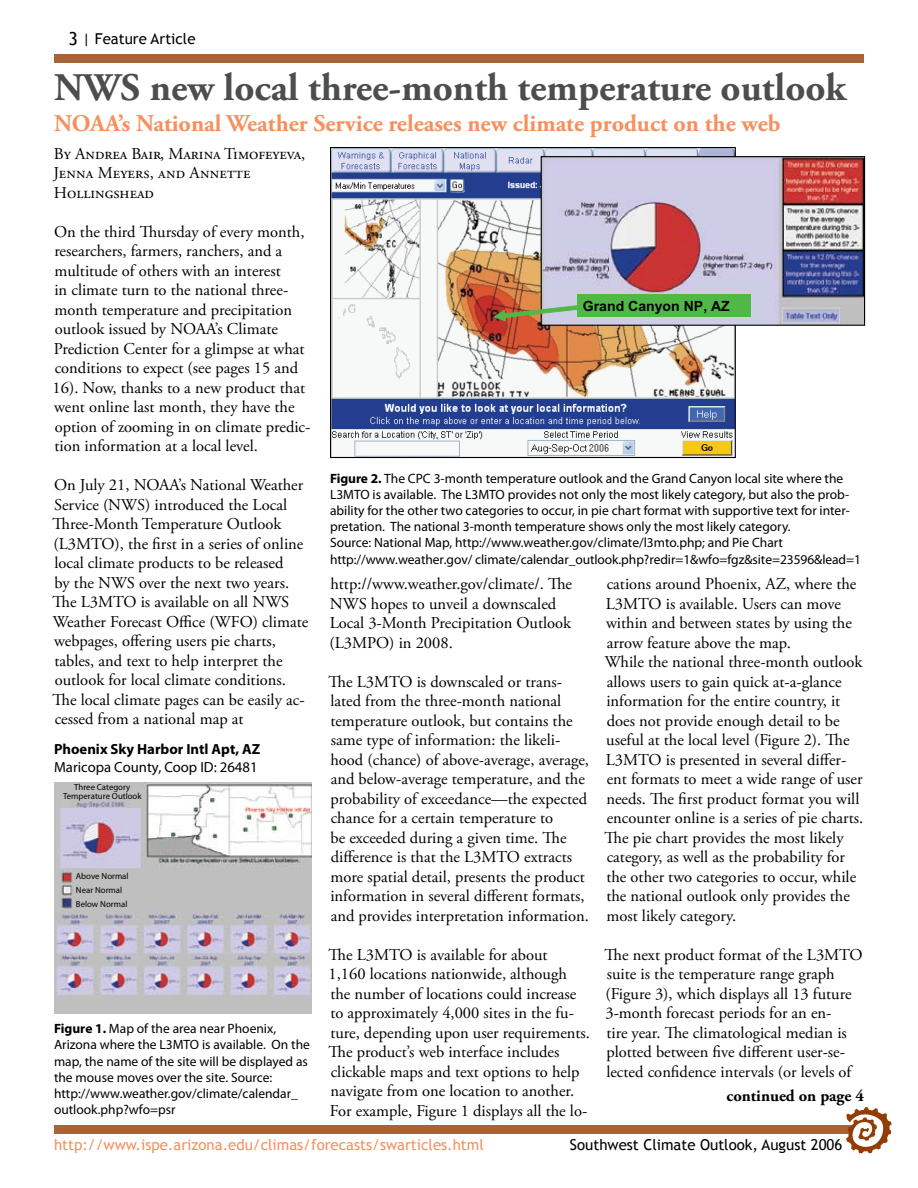
<style>
.page{position:relative;width:918px;height:1188px;background:#fff}
.page>*{position:absolute;margin:0;border:0;box-sizing:border-box;transform-origin:0 0}
.t1{font:700 39px "Adobe Garamond Pro";color:#4c4d4f}
.t2{font:700 24px "Adobe Garamond Pro";color:#f6905d}
.t3{font:16.5px/19.5px "Adobe Garamond Pro";color:#000}
.t4{font:700 16.5px "Adobe Garamond Pro";color:#000}
.t5{font:15px "Trebuchet MS";color:#f6905d}
.t6{font:15px "Trebuchet MS";color:#000}
.t7{font:14.7px "Myriad Pro";color:#000}
.t8{font:700 14.7px "Myriad Pro";color:#000}
.t9{font:700 14.1px "Arial";color:#000}
.t10{font:13.5px/16.2px "Myriad Pro";color:#000}
.t11{font:8.85px/13.6px "Myriad Pro";color:#000;text-align:center}
.s1{font-weight:700}
</style>
<div class="page">
<div style="left:55px;top:1126px;width:808px;height:7px;background:#a86338"></div>
<div style="left:54px;top:1125px;width:810px;height:9px;border:2px solid #a86338"></div>
<svg style="left:846px;top:1107px;width:46px;height:46px"></svg>
<div style="left:55px;top:55px;width:808px;height:7px;background:#a86338"></div>
<div style="left:54px;top:54px;width:810px;height:9px;border:2px solid #a86338"></div>
<img style="left:54px;top:782px;width:258px;height:231px">
<img style="left:332px;top:149px;width:402px;height:307px">
<img style="left:543px;top:158px;width:320px;height:166px">
<div style="left:541px;top:156px;width:324px;height:170px;border:1px solid #000"></div>
<div style="left:577px;top:294px;width:174px;height:23px;background:#51b848"></div>
<svg style="left:494px;top:306px;width:84px;height:15px"></svg>
<p class="t6" style="left:82px;top:30px;width:115px">| Feature Article</p>
<h1 class="t1" style="left:54px;top:65px;width:794px">NWS new local three-month temperature outlook</h1>
<h2 class="t2" style="left:54px;top:110px;width:728px">NOAA’s National Weather Service releases new climate product on the web</h2>
<p class="t3" style="left:53px;top:145px;width:254px">By Andrea Bair, Marina Timofeyeva,<br>Jenna Meyers, and Annette<br>Hollingshead</p>
<p class="t3" style="left:53px;top:223px;width:259px">On the third Thursday of every month, researchers, farmers, ranchers, and a multitude of others with an interest<br>in climate turn to the national three&shy;month temperature and precipitation outlook issued by NOAA’s Climate Prediction Center for a glimpse at what conditions to expect (see pages 15 and 16). Now, thanks to a new product that went online last month, they have the option of zooming in on climate predic&shy;tion information at a local level.</p>
<p class="t3" style="left:52px;top:476px;width:257px">On July 21, NOAA’s National Weather Service (NWS) introduced the Local Three-Month Temperature Outlook (L3MTO), the first in a series of online local climate products to be released<br>by the NWS over the next two years.<br>The L3MTO is available on all NWS Weather Forecast Office (WFO) climate webpages, offering users pie charts, tables, and text to help interpret the outlook for local climate conditions.<br>The local climate pages can be easily ac&shy;cessed from a national map at</p>
<p class="t8" style="left:54px;top:740px;width:208px">Phoenix Sky Harbor Intl Apt, AZ</p>
<p class="t7" style="left:54px;top:758px;width:205px">Maricopa County, Coop ID: 26481</p>
<p class="t11" style="left:63px;top:782px;width:80px;line-height:9.8px">Three Category<br>Temperature Outlook</p>
<p class="t11" style="left:76px;top:869px;width:54px;text-align:left">Above Normal<br>Near Normal<br>Below Normal</p>
<p class="t10" style="left:54px;top:1020px;width:257px"><span class="s1">Figure 1.</span> Map of the area near Phoenix, Arizona where the L3MTO is available. On the map, the name of the site will be displayed as the mouse moves over the site. Source: http://www.weather.gov/climate/calendar_ outlook.php?wfo=psr</p>
<p class="t9" style="left:583px;top:297px;width:148px">Grand Canyon NP, AZ</p>
<p class="t10" style="left:330px;top:470px;width:533px"><span class="s1">Figure 2.</span> The CPC 3-month temperature outlook and the Grand Canyon local site where the L3MTO is available. The L3MTO provides not only the most likely category, but also the prob&shy;ability for the other two categories to occur, in pie chart format with supportive text for inter&shy;pretation. The national 3-month temperature shows only the most likely category.<br>Source: National Map, http://www.weather.gov/climate/l3mto.php; and Pie Chart http://www.weather.gov/ climate/calendar_outlook.php?redir=1&amp;wfo=fgz&amp;site=23596&amp;lead=1</p>
<p class="t3" style="left:604px;top:575px;width:260px">cations around Phoenix, AZ, where the L3MTO is available. Users can move within and between states by using the arrow feature above the map.<br>While the national three-month outlook allows users to gain quick at-a-glance information for the entire country, it does not provide enough detail to be useful at the local level (Figure 2). The L3MTO is presented in several differ&shy;ent formats to meet a wide range of user needs. The first product format you will encounter online is a series of pie charts.<br>The pie chart provides the most likely category, as well as the probability for the other two categories to occur, while the national outlook only provides the most likely category.</p>
<p class="t3" style="left:604px;top:945px;width:260px">The next product format of the L3MTO suite is the temperature range graph (Figure 3), which displays all 13 future 3-month forecast periods for an en-<br>tire year. The climatological median is plotted between five different user-se&shy;lected confidence intervals (or levels of</p>
<p class="t3" style="left:329px;top:575px;width:244px">http://www.weather.gov/climate/. The<br>NWS hopes to unveil a downscaled<br>Local 3-Month Precipitation Outlook (L3MPO) in 2008.</p>
<p class="t3" style="left:328px;top:672px;width:262px">The L3MTO is downscaled or trans&shy;lated from the three-month national temperature outlook, but contains the same type of information: the likeli&shy;hood (chance) of above-average, average, and below-average temperature, and the probability of exceedance—the expected chance for a certain temperature to<br>be exceeded during a given time. The difference is that the L3MTO extracts more spatial detail, presents the product information in several different formats, and provides interpretation information.</p>
<p class="t3" style="left:328px;top:945px;width:263px">The L3MTO is available for about<br>1,160 locations nationwide, although the number of locations could increase to approximately 4,000 sites in the fu&shy;ture, depending upon user requirements.<br>The product’s web interface includes clickable maps and text options to help navigate from one location to another.<br>For example, Figure 1 displays all the lo-</p>
<p class="t4" style="left:727px;top:1086px;width:139px">continued on page 4</p>
<p class="t5" style="left:54px;top:1135px;width:431px">http://www.ispe.arizona.edu/climas/forecasts/swarticles.html</p>
<p class="t6" style="left:570px;top:1135px;width:274px">Southwest Climate Outlook, August 2006</p>
</div>
